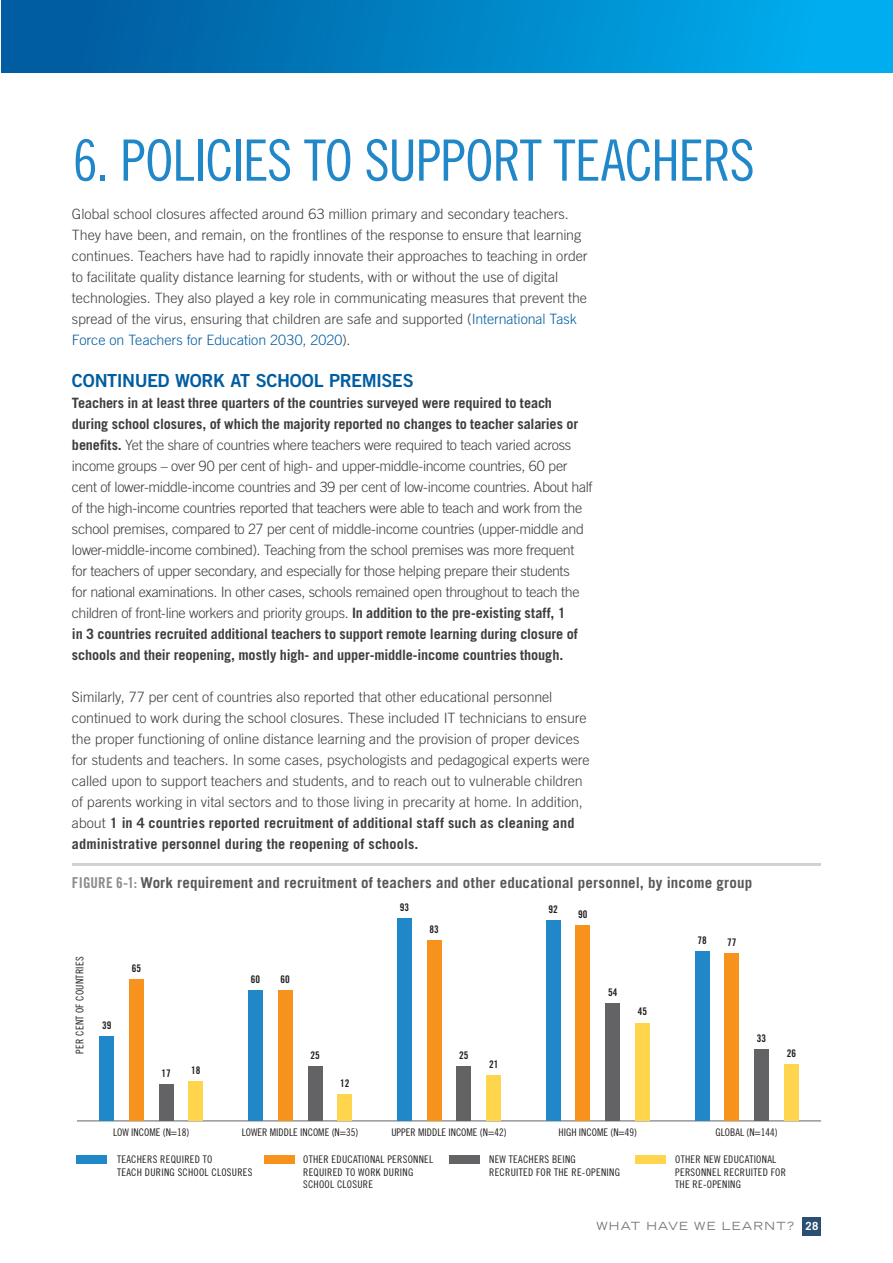
<style>
.page{position:relative;width:893px;height:1263px;background:#fff}
.page>*{position:absolute;margin:0;border:0;box-sizing:border-box;transform-origin:0 0}
.Headline_1_Blue{font:57px "Trade Gothic LT Std Cn 18";letter-spacing:-.02em;color:#2088c9}
.Headline_2{font:18px "Trade Gothic LT Std Bd 2";letter-spacing:-.025em;color:#015da1}
.Chart_Head{font:700 15px "Trade Gothic LT Std";letter-spacing:.01em;color:#57585a}
.Text{font:300 14.25px/21px "Trade Gothic LT Std";letter-spacing:-.01em;color:#3e3e3f}
.t1{font:expanded 11.25px "Trade Gothic LT Std";letter-spacing:.11em;color:#76787b}
.t2{font:10.5px/12.6px "Trade Gothic LT Std Cn 18";letter-spacing:.025em;color:#231f20}
.t3{font:10.5px "Trade Gothic LT Std Cn 18";color:#231f20}
.t4{font:10.5px "Trade Gothic LT Std Bd Cn 20";color:#231f20}
.s1{color:#015da1}
.s2{font-weight:700}
.s3{font-family:"Trade Gothic LT Std Bd Cn 20";font-weight:400;color:#8d8b8d}
.s4{font-weight:700;font-stretch:normal;color:#fff}
</style>
<div class="page">
<div style="left:803px;top:1217px;width:18px;height:18px;background:#2a4f72"></div>
<div style="left:2px;top:0;width:891px;height:72px;background:linear-gradient(to right,#015599,#00b3f3)"></div>
<div style="left:76px;top:1155px;width:30px;height:9px;background:#2088c9"></div>
<div style="left:264px;top:1155px;width:30px;height:9px;background:#f7931d"></div>
<div style="left:449px;top:1155px;width:31px;height:9px;background:#636366"></div>
<div style="left:635px;top:1155px;width:31px;height:9px;background:#fed54d"></div>
<hr style="left:77px;top:1121px;width:744px;height:1px;background:#636366">
<div style="left:189px;top:1081px;width:14px;height:40px;background:#fed54d"></div>
<div style="left:337px;top:1095px;width:15px;height:26px;background:#fed54d"></div>
<div style="left:486px;top:1075px;width:15px;height:46px;background:#fed54d"></div>
<div style="left:635px;top:1023px;width:15px;height:98px;background:#fed54d"></div>
<div style="left:784px;top:1064px;width:15px;height:57px;background:#fed54d"></div>
<div style="left:159px;top:1084px;width:15px;height:37px;background:#636366"></div>
<div style="left:308px;top:1066px;width:14px;height:55px;background:#636366"></div>
<div style="left:456px;top:1066px;width:15px;height:55px;background:#636366"></div>
<div style="left:605px;top:1003px;width:15px;height:118px;background:#636366"></div>
<div style="left:754px;top:1049px;width:15px;height:72px;background:#636366"></div>
<div style="left:129px;top:979px;width:15px;height:142px;background:#f7931d"></div>
<div style="left:278px;top:990px;width:15px;height:131px;background:#f7931d"></div>
<div style="left:427px;top:940px;width:15px;height:181px;background:#f7931d"></div>
<div style="left:575px;top:925px;width:15px;height:196px;background:#f7931d"></div>
<div style="left:724px;top:953px;width:15px;height:168px;background:#f7931d"></div>
<div style="left:99px;top:1036px;width:15px;height:85px;background:#2088c9"></div>
<div style="left:248px;top:990px;width:15px;height:131px;background:#2088c9"></div>
<div style="left:397px;top:918px;width:15px;height:203px;background:#2088c9"></div>
<div style="left:546px;top:921px;width:15px;height:200px;background:#2088c9"></div>
<div style="left:695px;top:951px;width:14px;height:170px;background:#2088c9"></div>
<hr style="left:72px;top:863px;width:749px;height:3px;background:#d1d2d4">
<p class="Headline_1_Blue" style="left:73px;top:127px;width:684px">6. POLICIES TO SUPPORT TEACHERS</p>
<p class="Text" style="left:72px;top:203px;width:517px">Global school closures affected around 63 million primary and secondary teachers.<br>They have been, and remain, on the frontlines of the response to ensure that learning continues. Teachers have had to rapidly innovate their approaches to teaching in order to facilitate quality distance learning for students, with or without the use of digital technologies. They also played a key role in communicating measures that prevent the spread of the virus, ensuring that children are safe and supported (<span class="s1">International Task Force on Teachers for Education 2030, 2020</span>).</p>
<p class="Headline_2" style="left:72px;top:369px;width:343px">CONTINUED WORK AT SCHOOL PREMISES</p>
<p class="Text" style="left:72px;top:392px;width:522px"><span class="s2">Teachers in at least three quarters of the countries surveyed were required to teach<br>during school closures, of which the majority reported no changes to teacher salaries or benefits.</span> Yet the share of countries where teachers were required to teach varied across income groups – over 90 per cent of high- and upper-middle-income countries, 60 per cent of lower-middle-income countries and 39 per cent of low-income countries. About half of the high-income countries reported that teachers were able to teach and work from the school premises, compared to 27 per cent of middle-income countries (upper-middle and lower-middle-income combined). Teaching from the school premises was more frequent for teachers of upper secondary, and especially for those helping prepare their students<br>for national examinations. In other cases, schools remained open throughout to teach the children of front-line workers and priority groups. <span class="s2">In addition to the pre-existing staff, 1<br>in 3 countries recruited additional teachers to support remote learning during closure of schools and their reopening, mostly high- and upper-middle-income countries though.</span></p>
<p class="Text" style="left:72px;top:686px;width:519px">Similarly, 77 per cent of countries also reported that other educational personnel continued to work during the school closures. These included IT technicians to ensure the proper functioning of online distance learning and the provision of proper devices for students and teachers. In some cases, psychologists and pedagogical experts were called upon to support teachers and students, and to reach out to vulnerable children of parents working in vital sectors and to those living in precarity at home. In addition, about <span class="s2">1 in 4 countries reported recruitment of additional staff such as cleaning and administrative personnel during the reopening of schools.</span></p>
<p class="Chart_Head" style="left:72px;top:874px;width:682px"><span class="s3">FIGURE 6-1:</span> Work requirement and recruitment of teachers and other educational personnel, by income group</p>
<p class="t2" style="left:73px;top:1054px;width:99px;rotate:-90deg">PER CENT OF COUNTRIES</p>
<p class="t4" style="left:102px;top:1018px;width:11px">39</p>
<p class="t4" style="left:132px;top:962px;width:11px">65</p>
<p class="t4" style="left:162px;top:1066px;width:11px">17</p>
<p class="t4" style="left:191px;top:1064px;width:11px">18</p>
<p class="t4" style="left:251px;top:973px;width:11px">60</p>
<p class="t4" style="left:281px;top:973px;width:11px">60</p>
<p class="t4" style="left:400px;top:901px;width:11px">93</p>
<p class="t4" style="left:548px;top:903px;width:11px">92</p>
<p class="t4" style="left:429px;top:922px;width:11px">83</p>
<p class="t4" style="left:578px;top:907px;width:11px">90</p>
<p class="t4" style="left:310px;top:1049px;width:11px">25</p>
<p class="t4" style="left:459px;top:1049px;width:11px">25</p>
<p class="t4" style="left:340px;top:1077px;width:11px">12</p>
<p class="t4" style="left:489px;top:1057px;width:11px">21</p>
<p class="t4" style="left:608px;top:986px;width:11px">54</p>
<p class="t4" style="left:638px;top:1005px;width:11px">45</p>
<p class="t4" style="left:697px;top:933px;width:11px">78</p>
<p class="t4" style="left:727px;top:936px;width:11px">77</p>
<p class="t4" style="left:757px;top:1031px;width:11px">33</p>
<p class="t4" style="left:787px;top:1046px;width:11px">26</p>
<p class="t3" style="left:113px;top:1125px;width:78px">LOW INCOME (N=18)</p>
<p class="t3" style="left:242px;top:1125px;width:118px">LOWER MIDDLE INCOME (N=35)</p>
<p class="t3" style="left:391px;top:1125px;width:117px">UPPER MIDDLE INCOME (N=42)</p>
<p class="t3" style="left:558px;top:1125px;width:80px">HIGH INCOME (N=49)</p>
<p class="t3" style="left:715px;top:1125px;width:64px">GLOBAL (N=144)</p>
<p class="t2" style="left:117px;top:1153px;width:137px">TEACHERS REQUIRED TO<br>TEACH DURING SCHOOL CLOSURES</p>
<p class="t2" style="left:303px;top:1153px;width:132px">OTHER EDUCATIONAL PERSONNEL<br>REQUIRED TO WORK DURING<br>SCHOOL CLOSURE</p>
<p class="t2" style="left:489px;top:1153px;width:132px">NEW TEACHERS BEING<br>RECRUITED FOR THE RE-OPENING</p>
<p class="t2" style="left:675px;top:1153px;width:112px">OTHER NEW EDUCATIONAL<br>PERSONNEL RECRUITED FOR<br>THE RE-OPENING</p>
<p class="t1" style="left:596px;top:1219px;width:223px">WHAT HAVE WE LEARNT? <span class="s4">28</span></p>
</div>
